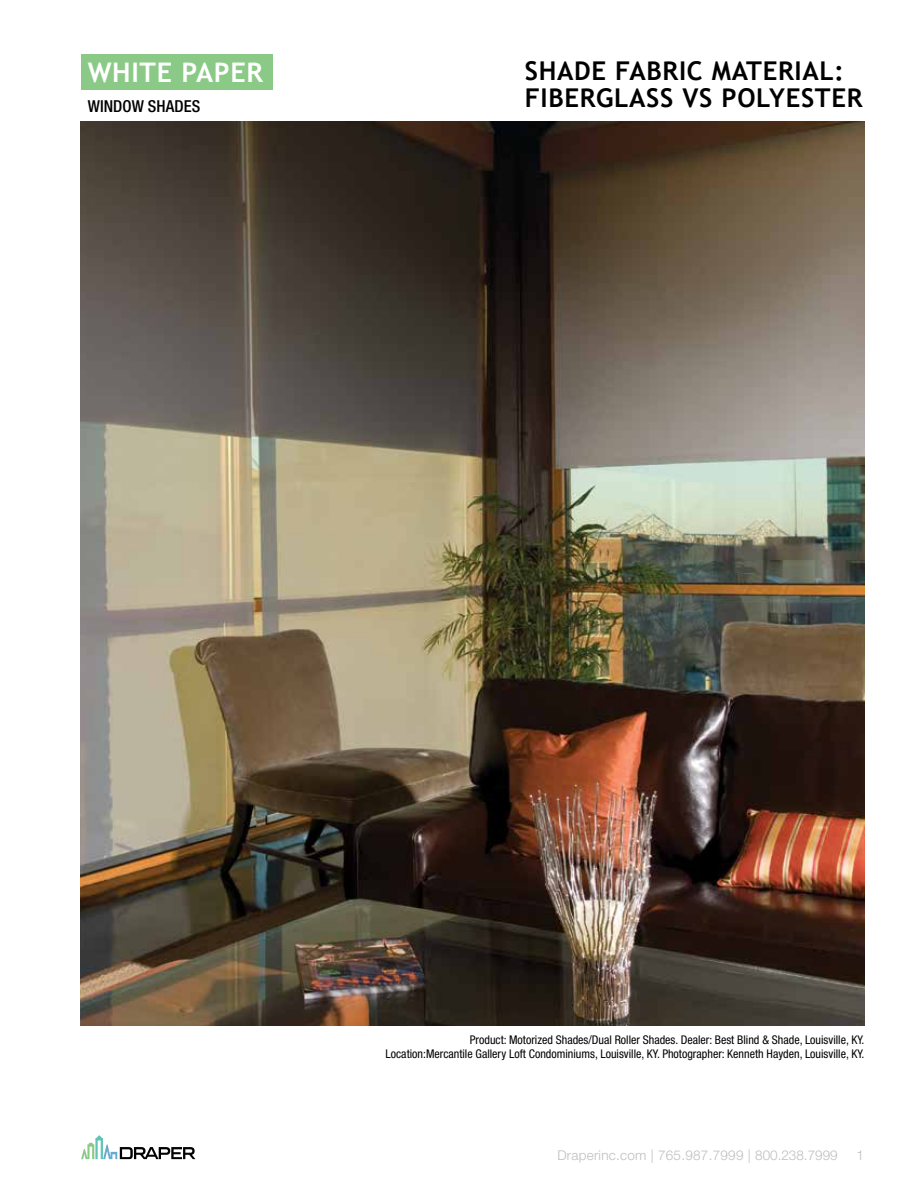
<style>
.page{position:relative;width:918px;height:1188px;background:#fff}
.page>*{position:absolute;margin:0;border:0;box-sizing:border-box;transform-origin:0 0}
.t1{font:700 27px "Trebuchet MS";letter-spacing:.025em;color:#fff}
.t2{font:700 25.8px "Trebuchet MS";letter-spacing:.025em;color:#000}
.t3{font:500 condensed 16.5px "Helvetica Neue LT Std";letter-spacing:.005em;color:#000}
.t4{font:300 13.5px "Helvetica Neue LT Std";letter-spacing:.02em;color:#bcbec0}
.t5{font:condensed 12px/14.4px "Helvetica Neue LT Std";color:#000;text-align:right}
</style>
<div class="page">
<svg style="left:81px;top:1135px;width:115px;height:24px"></svg>
<img style="left:80px;top:122px;width:784px;height:904px">
<div style="left:81px;top:54px;width:191px;height:35px;background:#8bca86"></div>
<h1 class="t1" style="left:88px;top:55px;width:177px">WHITE PAPER</h1>
<h2 class="t2" style="left:525px;top:55px;width:321px">SHADE FABRIC MATERIAL:</h2>
<h3 class="t3" style="left:88px;top:96px;width:114px">WINDOW SHADES</h3>
<h2 class="t2" style="left:525px;top:82px;width:339px">FIBERGLASS VS POLYESTER</h2>
<p class="t5" style="left:386px;top:1032px;width:480px">Product: Motorized Shades/Dual Roller Shades. Dealer: Best Blind &amp; Shade, Louisville, KY.<br>Location:Mercantile Gallery Loft Condominiums, Louisville, KY. Photographer: Kenneth Hayden, Louisville, KY.</p>
<p class="t4" style="left:557px;top:1147px;width:282px">Draperinc.com | 765.987.7999 | 800.238.7999</p>
<p class="t4" style="left:856px;top:1147px;width:9px">1</p>
</div>
